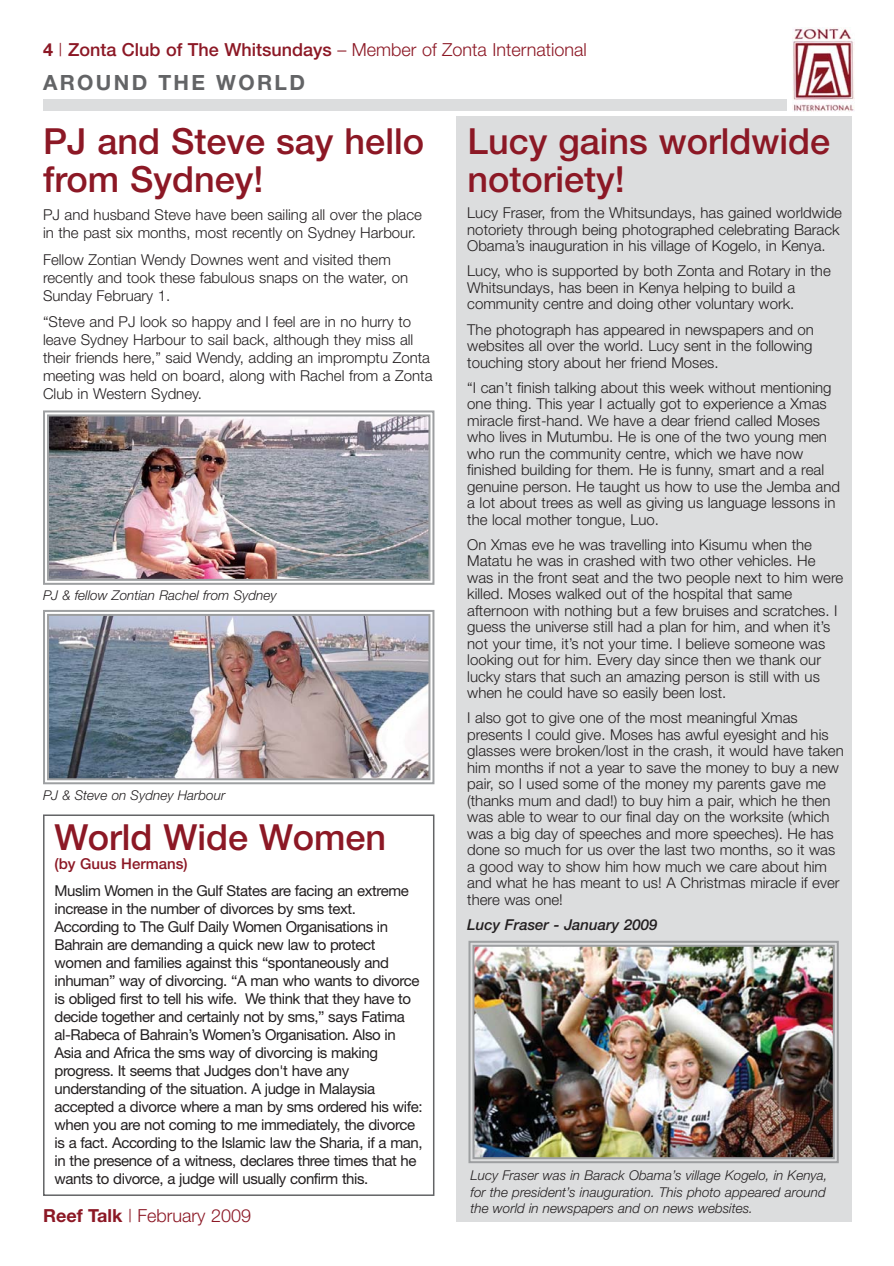
<style>
.page{position:relative;width:894px;height:1266px;background:#fff}
.page>*{position:absolute;margin:0;border:0;box-sizing:border-box;transform-origin:0 0}
.t1{font:500 36px/37.5px "Helvetica Neue";color:#8c1825}
.t2{font:700 21px "Helvetica Neue";letter-spacing:.11em;color:#636466}
.t3{font:300 18px "Helvetica Neue";color:#8c1825}
.t4{font:300 15px/16.5px "Helvetica Neue";color:#231f20}
.t5{font:15px/18px "Helvetica Neue";letter-spacing:-.03em;color:#231f20}
.t6{font:italic 500 15px "Helvetica Neue";color:#231f20}
.t7{font:500 15px "Helvetica Neue";color:#8c1825}
.t8{font:italic 300 13.5px/16.5px "Helvetica Neue";color:#231f20}
.s1{font-weight:700}
.s2{font-weight:500}
</style>
<div class="page">
<img style="left:43px;top:27px;width:812px;height:1195px">
<p class="t3" style="left:43px;top:43px;width:545px"><span class="s1">4</span> | <span class="s2">Zonta Club of The Whitsundays</span> – Member of Zonta International</p>
<h2 class="t2" style="left:43px;top:75px;width:263px">AROUND THE WORLD</h2>
<h1 class="t1" style="left:43px;top:126px;width:382px">PJ and Steve say hello from Sydney!</h1>
<p class="t4" style="left:43px;top:207px;width:380px;line-height:18px">PJ and husband Steve have been sailing all over the place in the past six months, most recently on Sydney Harbour.</p>
<p class="t4" style="left:43px;top:252px;width:366px;line-height:18px">Fellow Zontian Wendy Downes went and visited them recently and took these fabulous snaps on the water, on<br>Sunday February 1.</p>
<p class="t4" style="left:43px;top:314px;width:391px;line-height:18px">“Steve and PJ look so happy and I feel are in no hurry to leave Sydney Harbour to sail back, although they miss all their friends here,” said Wendy, adding an impromptu Zonta meeting was held on board, along with Rachel from a Zonta Club in Western Sydney.</p>
<p class="t8" style="left:43px;top:588px;width:235px">PJ &amp; fellow Zontian Rachel from Sydney</p>
<p class="t8" style="left:43px;top:788px;width:184px">PJ &amp; Steve on Sydney Harbour</p>
<h1 class="t1" style="left:55px;top:821px;width:333px">World Wide Women</h1>
<p class="t7" style="left:55px;top:858px;width:135px">(by Guus Hermans)</p>
<p class="t5" style="left:55px;top:883px;width:369px">Muslim Women in the Gulf States are facing an extreme increase in the number of divorces by sms text.<br>According to The Gulf Daily Women Organisations in Bahrain are demanding a quick new law to protect women and families against this “spontaneously and inhuman” way of divorcing. “A man who wants to divorce is obliged first to tell his wife. We think that they have to decide together and certainly not by sms,” says Fatima al-Rabeca of Bahrain’s Women’s Organisation. Also in Asia and Africa the sms way of divorcing is making progress. It seems that Judges don't have any understanding of the situation. A judge in Malaysia accepted a divorce where a man by sms ordered his wife: when you are not coming to me immediately, the divorce is a fact. According to the Islamic law the Sharia, if a man, in the presence of a witness, declares three times that he wants to divorce, a judge will usually confirm this.</p>
<p class="t3" style="left:43px;top:1209px;width:209px"><span class="s1">Reef Talk</span> | February 2009</p>
<h1 class="t1" style="left:467px;top:126px;width:364px">Lucy gains worldwide notoriety!</h1>
<p class="t4" style="left:467px;top:206px;width:376px">Lucy Fraser, from the Whitsundays, has gained worldwide notoriety through being photographed celebrating Barack<br>Obama’s inauguration in his village of Kogelo, in Kenya.</p>
<p class="t4" style="left:467px;top:264px;width:365px">Lucy, who is supported by both Zonta and Rotary in the<br>Whitsundays, has been in Kenya helping to build a community centre and doing other voluntary work.</p>
<p class="t4" style="left:467px;top:322px;width:348px;text-align:justify">The photograph has appeared in newspapers and on websites all over the world. Lucy sent in the following touching story about her friend Moses.</p>
<p class="t4" style="left:467px;top:380px;width:374px">“I can’t finish talking about this week without mentioning one thing. This year I actually got to experience a Xmas miracle first-hand. We have a dear friend called Moses who lives in Mutumbu. He is one of the two young men who run the community centre, which we have now finished building for them. He is funny, smart and a real genuine person. He taught us how to use the Jemba and a lot about trees as well as giving us language lessons in the local mother tongue, Luo.</p>
<p class="t4" style="left:467px;top:537px;width:377px">On Xmas eve he was travelling into Kisumu when the Matatu he was in crashed with two other vehicles. He was in the front seat and the two people next to him were killed. Moses walked out of the hospital that same afternoon with nothing but a few bruises and scratches. I guess the universe still had a plan for him, and when it’s not your time, it’s not your time. I believe someone was looking out for him. Every day since then we thank our lucky stars that such an amazing person is still with us when he could have so easily been lost.</p>
<p class="t4" style="left:467px;top:711px;width:378px">I also got to give one of the most meaningful Xmas presents I could give. Moses has awful eyesight and his glasses were broken/lost in the crash, it would have taken him months if not a year to save the money to buy a new pair, so I used some of the money my parents gave me (thanks mum and dad!) to buy him a pair, which he then was able to wear to our final day on the worksite (which was a big day of speeches and more speeches). He has done so much for us over the last two months, so it was a good way to show him how much we care about him and what he has meant to us! A Christmas miracle if ever there was one!</p>
<p class="t6" style="left:467px;top:919px;width:192px">Lucy Fraser - January 2009</p>
<p class="t8" style="left:470px;top:1168px;width:358px">Lucy Fraser was in Barack Obama’s village Kogelo, in Kenya, for the president’s inauguration. This photo appeared around the world in newspapers and on news websites.</p>
</div>
